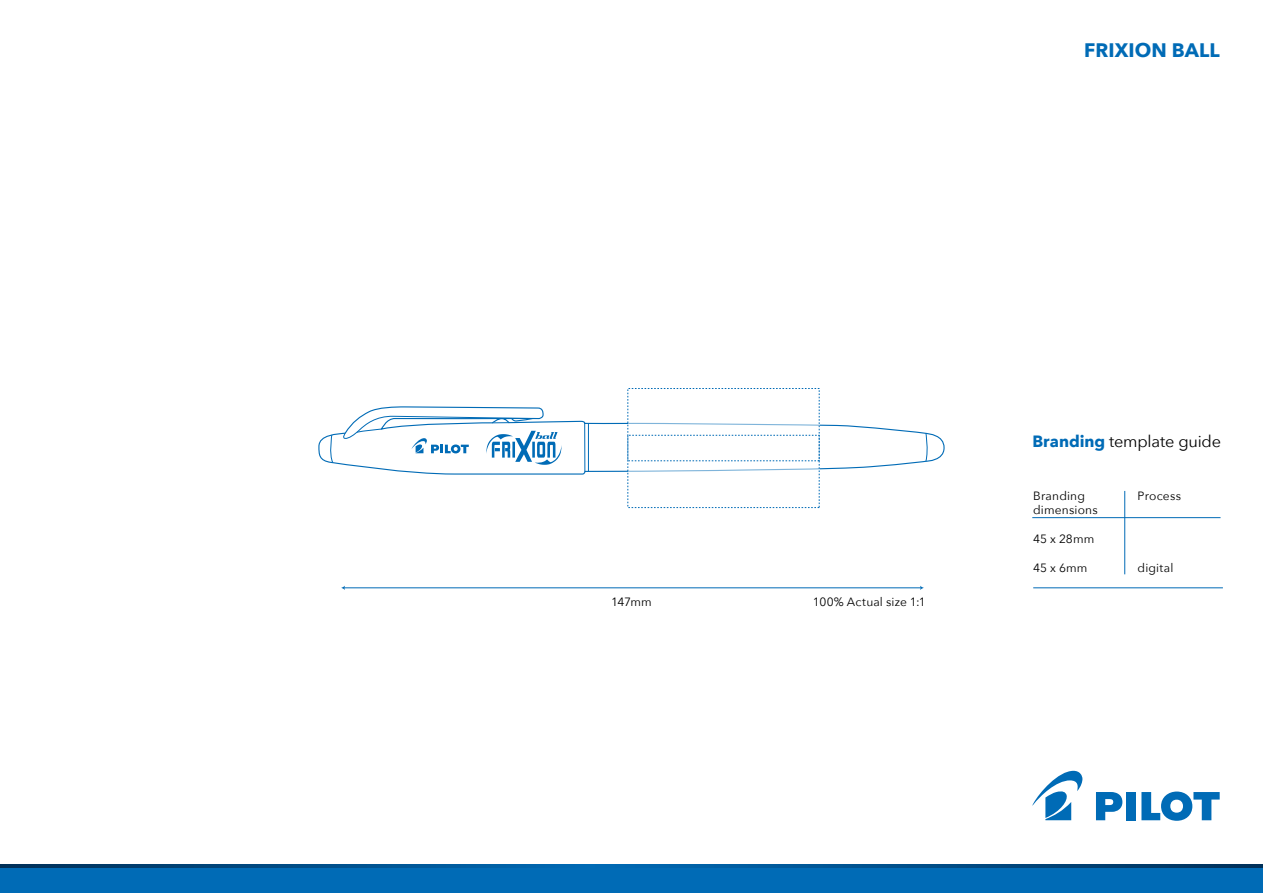
<style>
.page{position:relative;width:1263px;height:893px;background:#fff}
.page>*{position:absolute;margin:0;border:0;box-sizing:border-box;transform-origin:0 0}
.t1{font:700 19.5px "Avenir Next";color:#006bb6}
.t2{font:16.35px "Avenir Next";letter-spacing:-.01em;color:#000}
.t3{font:12px/14.4px "Avenir Next";letter-spacing:.01em;color:#000}
.s1{font-weight:700;color:#006bb6}
</style>
<div class="page">
<div style="left:0;top:864px;width:1263px;height:29px;background:#006bb6"></div>
<svg style="left:0;top:864px;width:1263px;height:3px"></svg>
<hr style="left:1032px;top:517px;width:188px;height:1px;background:#006bb6">
<hr style="left:1124px;top:491px;width:1px;height:83px;background:#006bb6">
<hr style="left:344px;top:588px;width:577px;height:1px;background:#006bb6">
<hr style="left:1033px;top:588px;width:190px;height:1px;background:#006bb6">
<svg style="left:1096px;top:792px;width:26px;height:28px"></svg>
<div style="left:1126px;top:792px;width:10px;height:28px;background:#006bb6"></div>
<svg style="left:1141px;top:791px;width:79px;height:30px"></svg>
<svg style="left:1032px;top:771px;width:50px;height:49px"></svg>
<svg style="left:318px;top:406px;width:627px;height:69px"></svg>
<div style="left:628px;top:388px;width:191px;height:120px;background:#fff"></div>
<p class="t3" style="left:611px;top:594px;width:42px">147mm</p>
<h1 class="t1" style="left:1084px;top:33px;width:137px">FRIXION BALL</h1>
<p class="t3" style="left:813px;top:594px;width:115px">100% Actual size 1:1</p>
<h2 class="t2" style="left:1032px;top:427px;width:190px"><span class="s1">Branding</span> template guide</h2>
<p class="t3" style="left:1033px;top:488px;width:66px">Branding dimensions</p>
<p class="t3" style="left:1033px;top:531px;width:63px">45 x 28mm</p>
<p class="t3" style="left:1033px;top:560px;width:56px">45 x 6mm</p>
<p class="t3" style="left:1138px;top:488px;width:45px">Process</p>
<p class="t3" style="left:1138px;top:560px;width:37px">digital</p>
</div>
